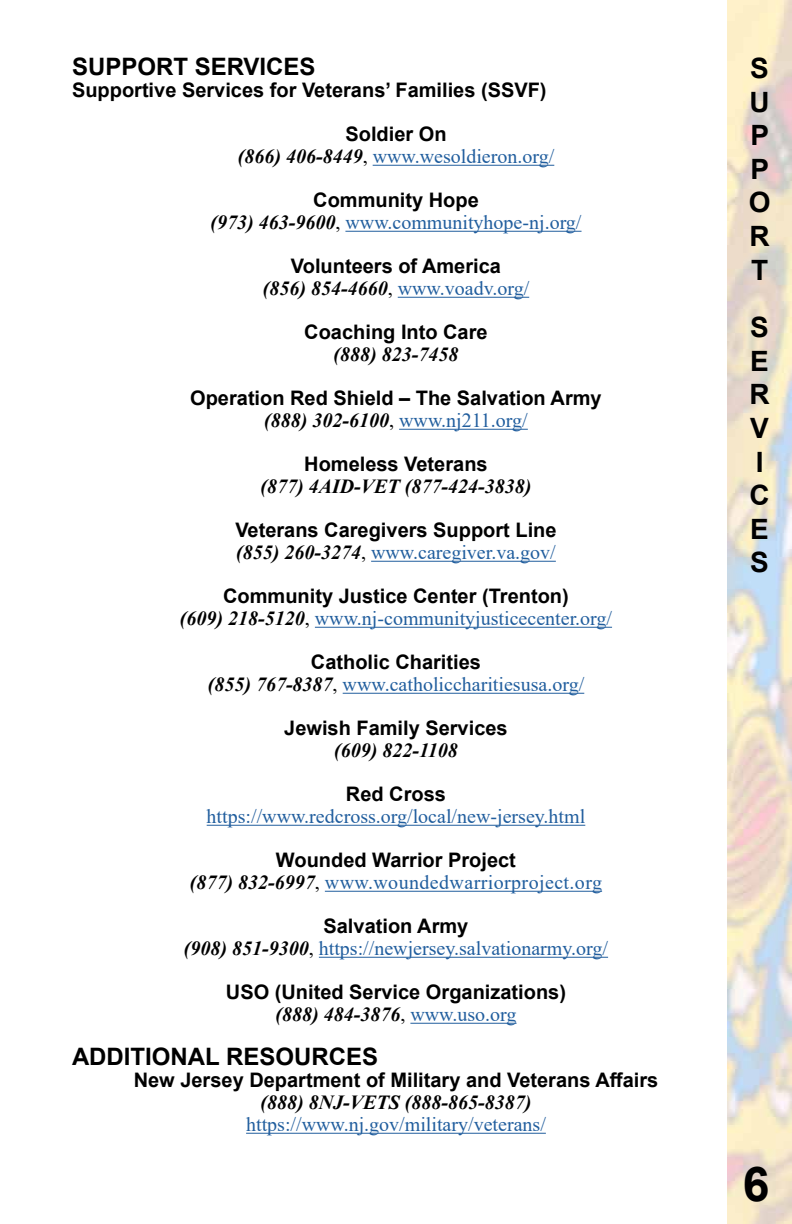
<style>
.page{position:relative;width:792px;height:1224px;background:#fff}
.page>*{position:absolute;margin:0;border:0;box-sizing:border-box;transform-origin:0 0}
.t1{font:700 48px "Arial";color:#000}
.t2{font:700 28px/33.6px "Arial";color:#000;text-align:justify}
.t3{font:700 24px "Arial";color:#000}
.t4{font:20px "Times New Roman";color:#215e9e}
.t5{font:700 20px "Arial";color:#000}
.t6{font:italic 700 20px "Times New Roman";color:#000}
.t7{font:20px "Times New Roman";letter-spacing:.02em;color:#215e9e}
.s1{font-weight:700;font-style:italic;color:#000}
.s2{color:#000}
.s3{font-weight:400;font-style:normal}
.s4{font-weight:400;font-style:normal;color:#215e9e}
</style>
<div class="page">
<img style="left:727px;top:0;width:65px;height:1224px">
<hr style="left:373px;top:165px;width:181px;height:1px;background:#215e9e">
<hr style="left:345px;top:231px;width:237px;height:1px;background:#215e9e">
<hr style="left:398px;top:297px;width:131px;height:1px;background:#215e9e">
<hr style="left:399px;top:429px;width:129px;height:1px;background:#215e9e">
<hr style="left:371px;top:561px;width:185px;height:1px;background:#215e9e">
<hr style="left:315px;top:627px;width:297px;height:1px;background:#215e9e">
<hr style="left:343px;top:693px;width:241px;height:1px;background:#215e9e">
<hr style="left:207px;top:825px;width:378px;height:1px;background:#215e9e">
<hr style="left:325px;top:891px;width:277px;height:1px;background:#215e9e">
<hr style="left:319px;top:957px;width:289px;height:1px;background:#215e9e">
<hr style="left:410px;top:1023px;width:107px;height:1px;background:#215e9e">
<hr style="left:246px;top:1133px;width:300px;height:1px;background:#215e9e">
<p class="t3" style="left:72px;top:50px;width:245px">SUPPORT SERVICES</p>
<p class="t5" style="left:72px;top:76px;width:476px">Supportive Services for Veterans’ Families (SSVF)</p>
<p class="t5" style="left:345px;top:120px;width:103px">Soldier On</p>
<p class="t4" style="left:238px;top:142px;width:318px"><span class="s1">(866) 406-8449</span><span class="s2">,</span> www.wesoldieron.org/</p>
<p class="t5" style="left:313px;top:186px;width:167px">Community Hope</p>
<p class="t4" style="left:210px;top:208px;width:373px"><span class="s1">(973) 463-9600</span><span class="s2">,</span> www.communityhope-nj.org/</p>
<p class="t5" style="left:291px;top:252px;width:212px">Volunteers of America</p>
<p class="t4" style="left:263px;top:274px;width:268px"><span class="s1">(856) 854-4660</span><span class="s2">,</span> www.voadv.org/</p>
<p class="t5" style="left:304px;top:318px;width:185px">Coaching Into Care</p>
<p class="t6" style="left:334px;top:340px;width:126px">(888) 823-7458</p>
<p class="t5" style="left:190px;top:384px;width:413px">Operation Red Shield – The Salvation Army</p>
<p class="t4" style="left:264px;top:406px;width:265px"><span class="s1">(888) 302-6100</span><span class="s2">,</span> www.nj211.org/</p>
<p class="t5" style="left:304px;top:450px;width:185px">Homeless Veterans</p>
<p class="t6" style="left:260px;top:472px;width:273px">(877) 4AID-VET (877-424-3838)</p>
<p class="t5" style="left:235px;top:516px;width:323px">Veterans Caregivers Support Line</p>
<p class="t4" style="left:236px;top:538px;width:321px"><span class="s1">(855) 260-3274</span><span class="s2">,</span> www.caregiver.va.gov/</p>
<p class="t5" style="left:223px;top:582px;width:347px">Community Justice Center (Trenton)</p>
<p class="t4" style="left:180px;top:604px;width:434px"><span class="s1">(609) 218-5120</span><span class="s2">,</span> www.nj-communityjusticecenter.org/</p>
<p class="t5" style="left:311px;top:648px;width:172px">Catholic Charities</p>
<p class="t4" style="left:208px;top:670px;width:378px"><span class="s1">(855) 767-8387</span><span class="s2">,</span> www.catholiccharitiesusa.org/</p>
<p class="t5" style="left:284px;top:714px;width:225px">Jewish Family Services</p>
<p class="t6" style="left:334px;top:736px;width:125px">(609) 822-1108</p>
<p class="t5" style="left:346px;top:780px;width:102px">Red Cross</p>
<p class="t4" style="left:207px;top:802px;width:380px">https://www.redcross.org/local/new-jersey.html</p>
<p class="t5" style="left:276px;top:846px;width:242px">Wounded Warrior Project</p>
<p class="t7" style="left:190px;top:868px;width:414px"><span class="s1">(877) 832-6997</span><span class="s2">,</span> www.woundedwarriorproject.org</p>
<p class="t5" style="left:324px;top:912px;width:146px">Salvation Army</p>
<p class="t4" style="left:184px;top:934px;width:426px"><span class="s1">(908) 851-9300</span><span class="s2">,</span> https://newjersey.salvationarmy.org/</p>
<p class="t5" style="left:226px;top:978px;width:342px">USO (United Service Organizations)</p>
<p class="t6" style="left:275px;top:1000px;width:243px">(888) 484-3876<span class="s3">,</span> <span class="s4">www.uso.org</span></p>
<p class="t3" style="left:72px;top:1040px;width:308px">ADDITIONAL RESOURCES</p>
<p class="t5" style="left:134px;top:1066px;width:526px">New Jersey Department of Military and Veterans Affairs</p>
<p class="t6" style="left:260px;top:1088px;width:273px">(888) 8NJ-VETS (888-865-8387)</p>
<p class="t4" style="left:246px;top:1110px;width:301px">https://www.nj.gov/military/veterans/</p>
<h2 class="t2" style="left:749px;top:52px;width:23px">S U P P O R T</h2>
<h2 class="t2" style="left:750px;top:311px;width:22px;text-align:left">S<br>E<br>R<br>V<br>I<br>C<br>E<br>S</h2>
<h1 class="t1" style="left:743px;top:1151px;width:28px">6</h1>
</div>
